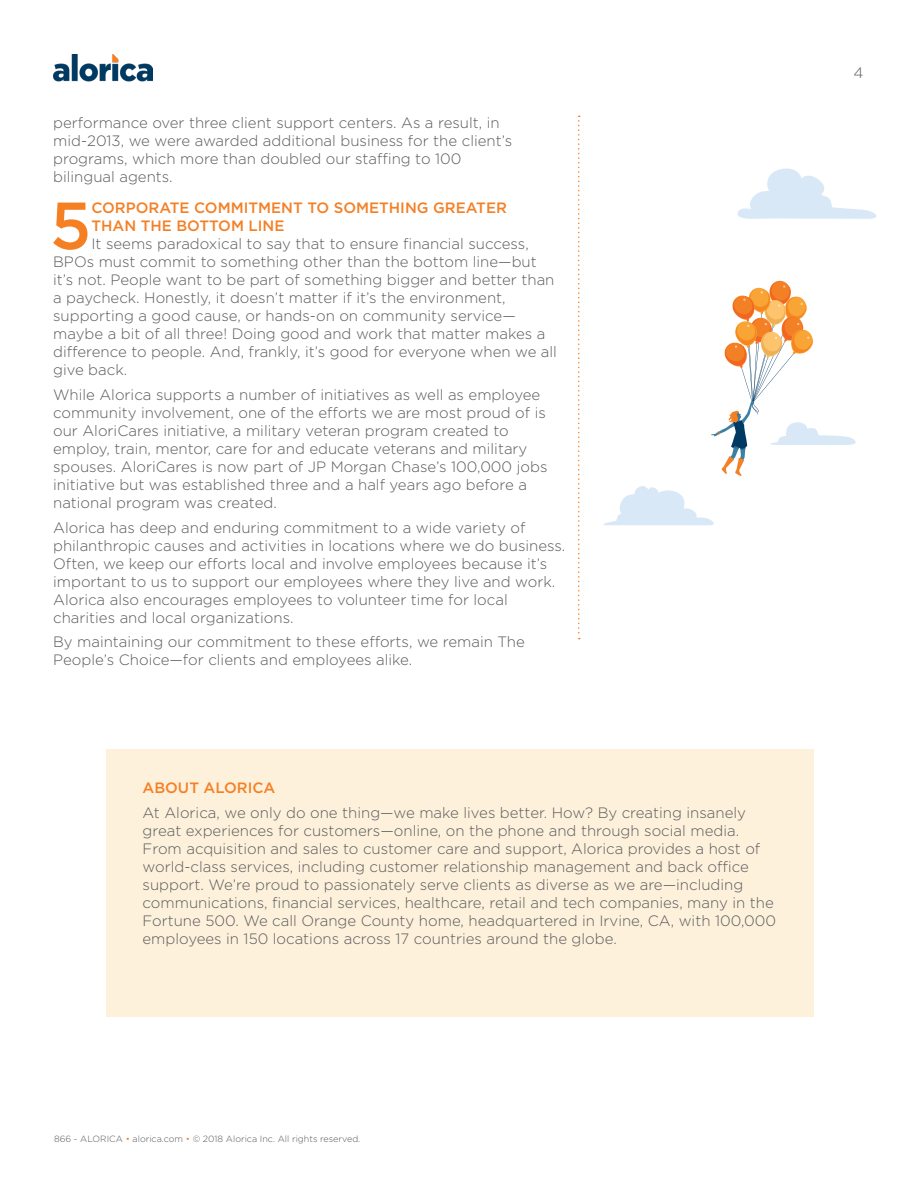
<style>
.page{position:relative;width:918px;height:1188px;background:#fff}
.page>*{position:absolute;margin:0;border:0;box-sizing:border-box;transform-origin:0 0}
.t1{font:500 66.45px "Gotham";color:#f58024}
.t2{font:300 15px/18px "Gotham";color:#595a5c}
.t3{font:500 15px/18px "Gotham";color:#f48026}
.t4{font:500 15px "Gotham";color:#f58026}
.t5{font:300 9px "Gotham";color:#57585a}
.s1{color:#f58026}
</style>
<div class="page">
<img style="left:54px;top:54px;width:98px;height:28px">
<svg style="left:578px;top:116px;width:2px;height:523px"></svg>
<div style="left:106px;top:749px;width:707px;height:268px;background:#fef1dc"></div>
<svg style="left:604px;top:486px;width:110px;height:39px"></svg>
<svg style="left:711px;top:280px;width:145px;height:196px"></svg>
<svg style="left:737px;top:168px;width:140px;height:51px"></svg>
<p class="t2" style="left:53px;top:113px;width:461px">performance over three client support centers. As a result, in mid-2013, we were awarded additional business for the client’s programs, which more than doubled our staffing to 100 bilingual agents.</p>
<h1 class="t1" style="left:50px;top:182px;width:43px">5</h1>
<p class="t3" style="left:91px;top:199px;width:417px">CORPORATE COMMITMENT TO SOMETHING GREATER<br>THAN THE BOTTOM LINE</p>
<p class="t2" style="left:53px;top:234px;width:505px;text-indent:38px">It seems paradoxical to say that to ensure financial success, BPOs must commit to something other than the bottom line—but it’s not. People want to be part of something bigger and better than a paycheck. Honestly, it doesn’t matter if it’s the environment, supporting a good cause, or hands-on on community service— maybe a bit of all three! Doing good and work that matter makes a difference to people. And, frankly, it’s good for everyone when we all give back.</p>
<p class="t2" style="left:53px;top:385px;width:496px">While Alorica supports a number of initiatives as well as employee community involvement, one of the efforts we are most proud of is our AloriCares initiative, a military veteran program created to employ, train, mentor, care for and educate veterans and military spouses. AloriCares is now part of JP Morgan Chase’s 100,000 jobs initiative but was established three and a half years ago before a national program was created.</p>
<p class="t2" style="left:53px;top:518px;width:514px">Alorica has deep and enduring commitment to a wide variety of philanthropic causes and activities in locations where we do business.<br>Often, we keep our efforts local and involve employees because it’s important to us to support our employees where they live and work.<br>Alorica also encourages employees to volunteer time for local charities and local organizations.</p>
<p class="t2" style="left:53px;top:633px;width:473px">By maintaining our commitment to these efforts, we remain The<br>People’s Choice—for clients and employees alike.</p>
<p class="t4" style="left:143px;top:778px;width:134px">ABOUT ALORICA</p>
<p class="t2" style="left:143px;top:803px;width:635px">At Alorica, we only do one thing—we make lives better. How? By creating insanely great experiences for customers—online, on the phone and through social media.<br>From acquisition and sales to customer care and support, Alorica provides a host of world-class services, including customer relationship management and back office support. We’re proud to passionately serve clients as diverse as we are—including communications, financial services, healthcare, retail and tech companies, many in the Fortune 500. We call Orange County home, headquartered in Irvine, CA, with 100,000 employees in 150 locations across 17 countries around the globe.</p>
<p class="t5" style="left:54px;top:1133px;width:308px">866 - ALORICA <span class="s1">•</span> alorica.com <span class="s1">•</span> © 2018 Alorica Inc. All rights reserved.</p>
<p class="t2" style="left:854px;top:63px;width:11px">4</p>
</div>
